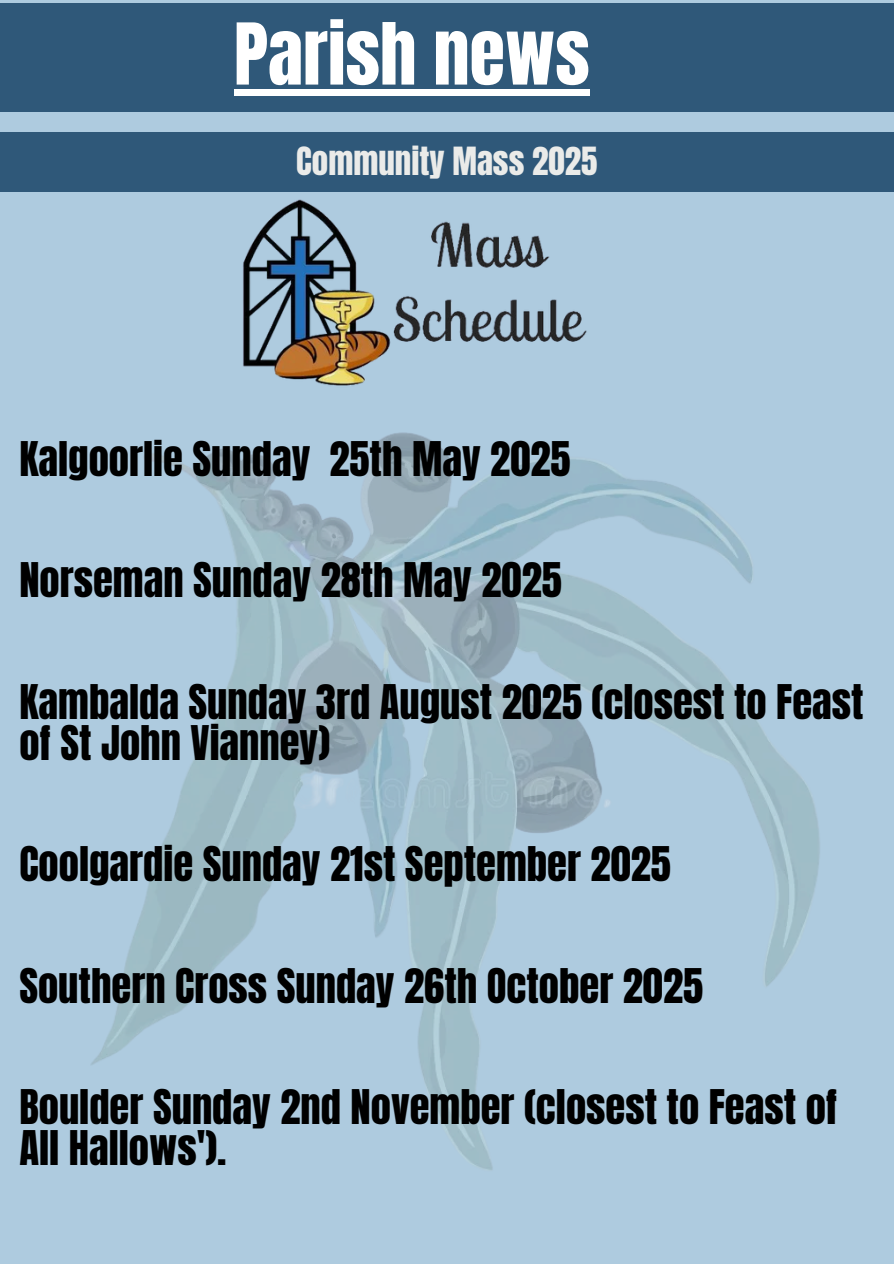
<style>
.page{position:relative;width:894px;height:1264px;background:#fff}
.page>*{position:absolute;margin:0;border:0;box-sizing:border-box;transform-origin:0 0}
.t1{font:72.3px "Anton";color:#fff}
.t2{font:40.65px/40.5px "Anton";color:#000}
.t3{font:33px "Anton";color:#eaebe9}
</style>
<div class="page">
<div style="left:0;top:0;width:893px;height:1263px;background:#aecbdf"></div>
<div style="left:0;top:3px;width:893px;height:108px;background:#2f5879"></div>
<div style="left:0;top:132px;width:893px;height:59px;background:#2f5879"></div>
<img style="left:91px;top:432px;width:729px;height:738px">
<img style="left:243px;top:199px;width:344px;height:187px">
<div style="left:234px;top:89px;width:355px;height:7px;background:#fff"></div>
<h2 class="t1" style="left:234px;top:2px;width:357px">Parish news</h2>
<h2 class="t3" style="left:296px;top:137px;width:302px">Community Mass 2025</h2>
<p class="t2" style="left:19px;top:439px;width:552px">Kalgoorlie Sunday 25th May 2025</p>
<h1 class="t2" style="left:19px;top:560px;width:544px">Norseman Sunday 28th May 2025</h1>
<p class="t2" style="left:19px;top:682px;width:845px">Kambalda Sunday 3rd August 2025 (closest to Feast of St John Vianney)</p>
<p class="t2" style="left:19px;top:844px;width:653px">Coolgardie Sunday 21st September 2025</p>
<p class="t2" style="left:19px;top:965px;width:685px">Southern Cross Sunday 26th October 2025</p>
<p class="t2" style="left:19px;top:1087px;width:819px">Boulder Sunday 2nd November (closest to Feast of<br>All Hallows').</p>
</div>
